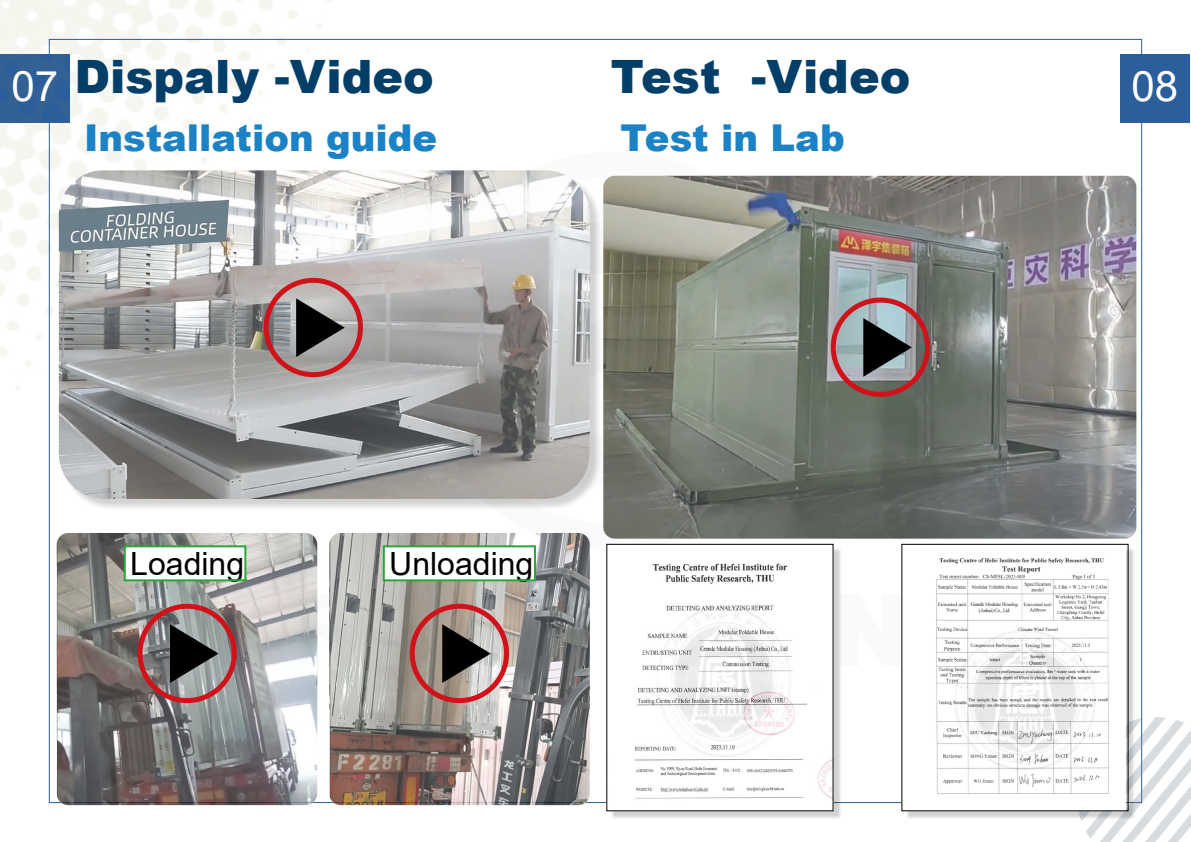
<style>
.page{position:relative;width:1191px;height:842px;background:#fff}
.page>*{position:absolute;margin:0;border:0;box-sizing:border-box;transform-origin:0 0}
.t1{font:900 46px "Arial";color:#013e68}
.t2{font:42px "Arial";color:#fff}
.t3{font:900 37px "Arial";color:#1b82c6}
.t4{font:32px "Arial";color:#000}
</style>
<div class="page">
<div style="left:1120px;top:54px;width:69px;height:68px;background:#2c5e9c"></div>
<img style="left:0;top:0;width:427px;height:390px">
<svg style="left:1081px;top:717px;width:110px;height:125px"></svg>
<svg style="left:317px;top:593px;width:1px;height:74px"></svg>
<div style="left:60px;top:171px;width:542px;height:340px;background:#000;opacity:.23"></div>
<img style="left:59px;top:170px;width:531px;height:329px">
<svg style="left:296px;top:298px;width:49px;height:59px;background:#5c5c5c"></svg>
<div style="left:264px;top:278px;width:99px;height:99px;border:5px solid #d0121b;border-radius:50%"></div>
<img style="left:57px;top:533px;width:260px;height:272px">
<img style="left:329px;top:533px;width:261px;height:272px">
<svg style="left:170px;top:591px;width:112px;height:92px;background:#949090"></svg>
<div style="left:137px;top:604px;width:100px;height:99px;border:5px solid #d0121b;border-radius:50%"></div>
<svg style="left:434px;top:593px;width:129px;height:90px;background:#8d8683"></svg>
<div style="left:410px;top:604px;width:99px;height:99px;border:5px solid #d0121b;border-radius:50%"></div>
<div style="left:125px;top:546px;width:120px;height:34px;background:#fff"></div>
<div style="left:124px;top:545px;width:122px;height:36px;border:2px solid #2aa738"></div>
<div style="left:384px;top:546px;width:151px;height:34px;background:#fff"></div>
<div style="left:383px;top:545px;width:153px;height:36px;border:2px solid #2aa738"></div>
<img style="left:603px;top:176px;width:533px;height:363px">
<svg style="left:863px;top:318px;width:48px;height:59px;background:#535c5f"></svg>
<div style="left:830px;top:298px;width:100px;height:99px;border:5px solid #d0121b;border-radius:50%"></div>
<div style="left:610px;top:548px;width:232px;height:272px;background:#000;opacity:.18"></div>
<img style="left:610px;top:548px;width:221px;height:261px">
<div style="left:905px;top:548px;width:232px;height:272px;background:#000;opacity:.18"></div>
<img style="left:905px;top:548px;width:221px;height:261px">
<p class="t1" style="left:74px;top:43px;width:361px">Dispaly -Video</p>
<p class="t1" style="left:611px;top:43px;width:301px">Test -Video</p>
<p class="t3" style="left:84px;top:111px;width:354px">Installation guide</p>
<p class="t3" style="left:620px;top:111px;width:226px">Test in Lab</p>
<p class="t2" style="left:12px;top:58px;width:48px">07</p>
<p class="t2" style="left:1131px;top:58px;width:48px">08</p>
<p class="t4" style="left:130px;top:541px;width:115px">Loading</p>
<p class="t4" style="left:389px;top:541px;width:146px">Unloading</p>
</div>
